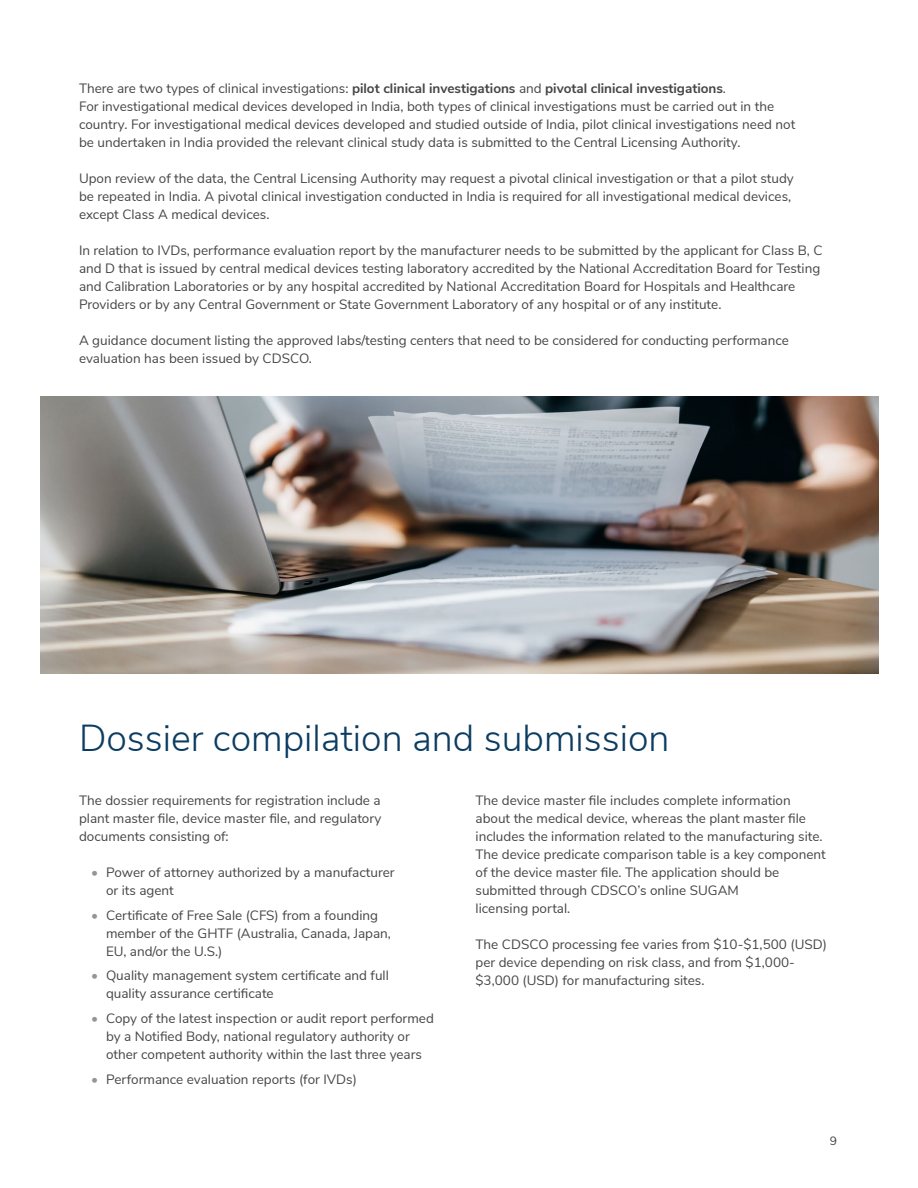
<style>
.page{position:relative;width:918px;height:1188px;background:#fff}
.page>*{position:absolute;margin:0;border:0;box-sizing:border-box;transform-origin:0 0}
.t1{font:300 37.5px "Nunito Sans";color:#0b3c61}
.t2{font:13.5px/18px "Nunito Sans";color:#454545}
.t3{font:12px "Nunito Sans";color:#454545}
.s1{font-weight:700}
.s2{color:#939598}
</style>
<div class="page">
<img style="left:40px;top:396px;width:838px;height:277px">
<p class="t2" style="left:79px;top:78px;width:718px">There are two types of clinical investigations: <span class="s1">pilot clinical investigations</span> and <span class="s1">pivotal clinical investigations</span>.<br>For investigational medical devices developed in India, both types of clinical investigations must be carried out in the country. For investigational medical devices developed and studied outside of India, pilot clinical investigations need not be undertaken in India provided the relevant clinical study data is submitted to the Central Licensing Authority.</p>
<p class="t2" style="left:79px;top:168px;width:716px">Upon review of the data, the Central Licensing Authority may request a pivotal clinical investigation or that a pilot study be repeated in India. A pivotal clinical investigation conducted in India is required for all investigational medical devices, except Class A medical devices.</p>
<p class="t2" style="left:79px;top:240px;width:745px">In relation to IVDs, performance evaluation report by the manufacturer needs to be submitted by the applicant for Class B, C and D that is issued by central medical devices testing laboratory accredited by the National Accreditation Board for Testing and Calibration Laboratories or by any hospital accredited by National Accreditation Board for Hospitals and Healthcare Providers or by any Central Government or State Government Laboratory of any hospital or of any institute.</p>
<p class="t2" style="left:79px;top:330px;width:712px">A guidance document listing the approved labs/testing centers that need to be considered for conducting performance evaluation has been issued by CDSCO.</p>
<h1 class="t1" style="left:79px;top:710px;width:592px">Dossier compilation and submission</h1>
<p class="t2" style="left:79px;top:790px;width:304px;text-align:justify">The dossier requirements for registration include a plant master file, device master file, and regulatory documents consisting of:</p>
<p class="t2" style="left:106px;top:862px;width:290px;text-indent:-15px"><span class="s2">•</span> Power of attorney authorized by a manufacturer or its agent</p>
<p class="t2" style="left:106px;top:905px;width:287px;text-indent:-15px"><span class="s2">•</span> Certificate of Free Sale (CFS) from a founding member of the GHTF (Australia, Canada, Japan,<br>EU, and/or the U.S.)</p>
<p class="t2" style="left:106px;top:966px;width:284px;text-indent:-15px"><span class="s2">•</span> Quality management system certificate and full quality assurance certificate</p>
<p class="t2" style="left:106px;top:1008px;width:329px;text-indent:-15px"><span class="s2">•</span> Copy of the latest inspection or audit report performed by a Notified Body, national regulatory authority or other competent authority within the last three years</p>
<p class="t2" style="left:91px;top:1069px;width:267px"><span class="s2">•</span> Performance evaluation reports (for IVDs)</p>
<p class="t2" style="left:476px;top:790px;width:352px">The device master file includes complete information about the medical device, whereas the plant master file includes the information related to the manufacturing site.<br>The device predicate comparison table is a key component of the device master file. The application should be submitted through CDSCO’s online SUGAM<br>licensing portal.</p>
<p class="t2" style="left:476px;top:934px;width:353px">The CDSCO processing fee varies from $10-$1,500 (USD) per device depending on risk class, and from $1,000- $3,000 (USD) for manufacturing sites.</p>
<p class="t3" style="left:830px;top:1133px;width:9px">9</p>
</div>
